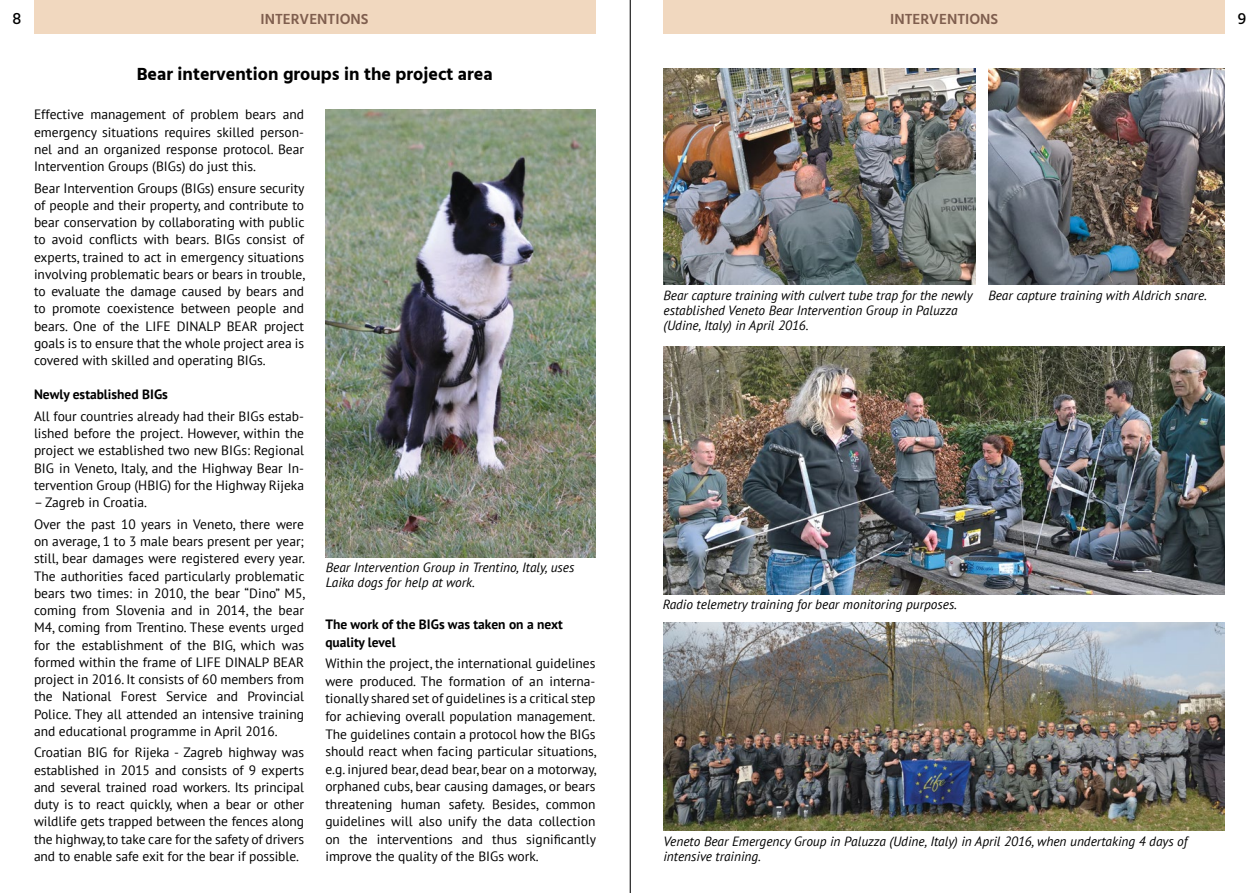
<style>
.page{position:relative;width:1259px;height:893px;background:#fff}
.page>*{position:absolute;margin:0;border:0;box-sizing:border-box;transform-origin:0 0}
.t1{font:700 18px "Hind";color:#000}
.t2{font:500 16.5px "Hind";color:#000}
.t3{font:600 15px "Hind";color:#7f5e4e}
.t4{font:13.5px/17.2px "PT Sans";color:#000;text-align:justify}
.t5{font:700 13.5px/17.5px "PT Sans";color:#000}
.t6{font:italic 13.35px/15px "PT Sans";color:#000}
</style>
<div class="page">
<div style="left:34px;top:0;width:561px;height:34px;background:#f1d8bf"></div>
<div style="left:663px;top:0;width:562px;height:34px;background:#f1d8bf"></div>
<img style="left:663px;top:622px;width:561px;height:209px">
<img style="left:988px;top:68px;width:237px;height:217px">
<img style="left:663px;top:68px;width:312px;height:217px">
<img style="left:325px;top:109px;width:270px;height:448px">
<img style="left:663px;top:347px;width:561px;height:247px">
<hr style="left:630px;top:0;width:1px;height:893px;background:#000">
<p class="t2" style="left:13px;top:7px;width:10px">8</p>
<p class="t3" style="left:260px;top:9px;width:110px">INTERVENTIONS</p>
<p class="t3" style="left:890px;top:9px;width:110px">INTERVENTIONS</p>
<p class="t2" style="left:1237px;top:7px;width:10px">9</p>
<h1 class="t1" style="left:137px;top:64px;width:357px">Bear intervention groups in the project area</h1>
<p class="t4" style="left:34px;top:106px;width:272px">Effective management of problem bears and emergency situations requires skilled person&shy;nel and an organized response protocol. Bear Intervention Groups (BIGs) do just this.</p>
<p class="t4" style="left:34px;top:179px;width:273px">Bear Intervention Groups (BIGs) ensure security of people and their property, and contribute to bear conservation by collaborating with public to avoid conflicts with bears. BIGs consist of experts, trained to act in emergency situations involving problematic bears or bears in trouble, to evaluate the damage caused by bears and to promote coexistence between people and bears. One of the LIFE DINALP BEAR project goals is to ensure that the whole project area is covered with skilled and operating BIGs.</p>
<p class="t5" style="left:34px;top:386px;width:135px">Newly established BIGs</p>
<p class="t4" style="left:34px;top:407px;width:272px">All four countries already had their BIGs estab&shy;lished before the project. However, within the project we established two new BIGs: Regional BIG in Veneto, Italy, and the Highway Bear In&shy;tervention Group (HBIG) for the Highway Rijeka</p>
<p class="t4" style="left:34px;top:491px;width:271px;line-height:21.5px">– Zagreb in Croatia.<br>Over the past 10 years in Veneto, there were</p>
<p class="t4" style="left:34px;top:532px;width:273px">on average, 1 to 3 male bears present per year; still, bear damages were registered every year.<br>The authorities faced particularly problematic bears two times: in 2010, the bear “Dino” M5, coming from Slovenia and in 2014, the bear M4, coming from Trentino. These events urged for the establishment of the BIG, which was formed within the frame of LIFE DINALP BEAR project in 2016. It consists of 60 members from the National Forest Service and Provincial Police. They all attended an intensive training and educational programme in April 2016.</p>
<p class="t4" style="left:34px;top:744px;width:272px">Croatian BIG for Rijeka - Zagreb highway was established in 2015 and consists of 9 experts and several trained road workers. Its principal duty is to react quickly, when a bear or other wildlife gets trapped between the fences along the highway, to take care for the safety of drivers and to enable safe exit for the bear if possible.</p>
<p class="t6" style="left:326px;top:560px;width:250px">Bear Intervention Group in Trentino, Italy, uses<br>Laika dogs for help at work.</p>
<p class="t5" style="left:325px;top:615px;width:239px">The work of the BIGs was taken on a next quality level</p>
<p class="t4" style="left:325px;top:654px;width:273px">Within the project, the international guidelines were produced. The formation of an interna&shy;tionally shared set of guidelines is a critical step for achieving overall population management.<br>The guidelines contain a protocol how the BIGs should react when facing particular situations, e.g. injured bear, dead bear, bear on a motorway, orphaned cubs, bear causing damages, or bears threatening human safety. Besides, common guidelines will also unify the data collection on the interventions and thus significantly improve the quality of the BIGs work.</p>
<p class="t6" style="left:663px;top:288px;width:311px">Bear capture training with culvert tube trap for the newly established Veneto Bear Intervention Group in Paluzza (Udine, Italy) in April 2016.</p>
<p class="t6" style="left:988px;top:288px;width:220px">Bear capture training with Aldrich snare.</p>
<p class="t6" style="left:662px;top:596px;width:296px">Radio telemetry training for bear monitoring purposes.</p>
<p class="t6" style="left:663px;top:833px;width:525px">Veneto Bear Emergency Group in Paluzza (Udine, Italy) in April 2016, when undertaking 4 days of intensive training.</p>
</div>
